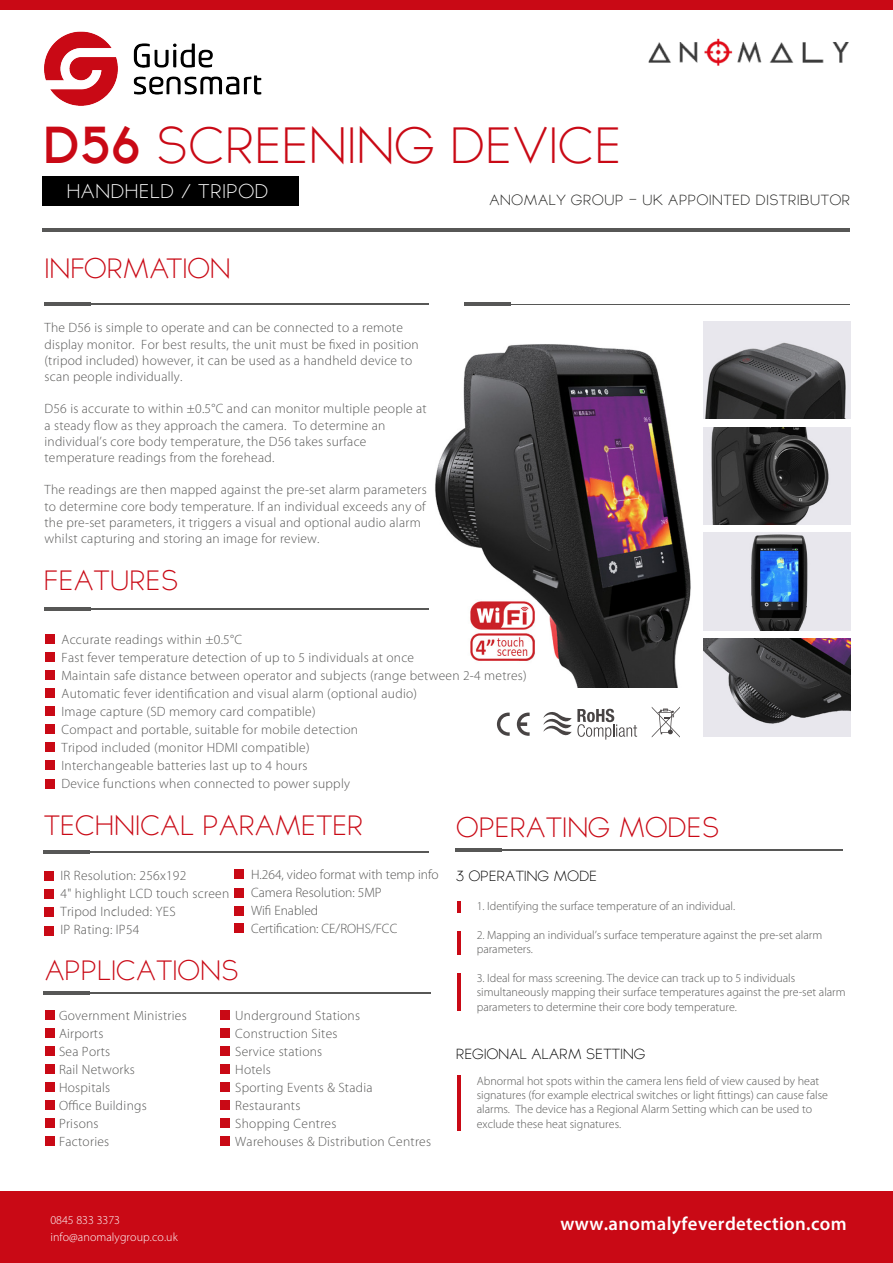
<style>
.page{position:relative;width:893px;height:1263px;background:#fff}
.page>*{position:absolute;margin:0;border:0;box-sizing:border-box;transform-origin:0 0}
.t1{font:300 46.5px "TYPOGRAPHPRO";letter-spacing:-.03em;color:#c90915}
.t2{font:300 25.5px "TYPOGRAPHPRO";letter-spacing:-.03em;color:#c90915}
.t3{font:600 18.9px "Myriad Pro";letter-spacing:.02em;color:#fff}
.t4{font:300 18px "TYPOGRAPHPRO";color:#fff}
.t5{font:300 13.65px/18px "Myriad Pro";color:#575756}
.t6{font:300 13.65px/18px "Myriad Pro";letter-spacing:.02em;color:#575756}
.t7{font:300 13.5px/18px "Myriad Pro";letter-spacing:.02em;color:#575756}
.t8{font:300 13.35px "TYPOGRAPHPRO";color:#1d1d1b}
.t9{font:300 13.35px "TYPOGRAPHPRO";letter-spacing:-.03em;color:#000}
.t10{font:300 12px/14.4px "Myriad Pro";color:#575756}
.t11{font:300 12px/17.4px "Myriad Pro";letter-spacing:.01em;color:#fff}
.s1{font-weight:600}
</style>
<div class="page">
<img style="left:425px;top:344px;width:266px;height:343px">
<hr style="left:42px;top:229px;width:807px;height:3px;background:#575756">
<hr style="left:44px;top:303px;width:46px;height:3px;background:#575756">
<hr style="left:465px;top:303px;width:46px;height:3px;background:#575756">
<hr style="left:44px;top:304px;width:385px;height:1px;background:#575756">
<hr style="left:465px;top:304px;width:384px;height:1px;background:#575756">
<div style="left:42px;top:176px;width:257px;height:29px;background:#000"></div>
<div style="left:45px;top:634px;width:9px;height:10px;background:#c90915"></div>
<div style="left:45px;top:652px;width:9px;height:10px;background:#c90915"></div>
<div style="left:45px;top:670px;width:9px;height:10px;background:#c90915"></div>
<div style="left:45px;top:688px;width:9px;height:10px;background:#c90915"></div>
<div style="left:45px;top:706px;width:9px;height:10px;background:#c90915"></div>
<div style="left:45px;top:724px;width:9px;height:10px;background:#c90915"></div>
<div style="left:45px;top:742px;width:9px;height:10px;background:#c90915"></div>
<div style="left:45px;top:760px;width:9px;height:10px;background:#c90915"></div>
<div style="left:45px;top:779px;width:9px;height:9px;background:#c90915"></div>
<hr style="left:44px;top:607px;width:46px;height:3px;background:#575756">
<hr style="left:44px;top:608px;width:385px;height:1px;background:#575756">
<div style="left:44px;top:871px;width:9px;height:9px;background:#c90915"></div>
<div style="left:44px;top:889px;width:9px;height:9px;background:#c90915"></div>
<div style="left:44px;top:907px;width:9px;height:9px;background:#c90915"></div>
<div style="left:234px;top:870px;width:10px;height:9px;background:#c90915"></div>
<div style="left:234px;top:888px;width:10px;height:9px;background:#c90915"></div>
<div style="left:234px;top:906px;width:10px;height:9px;background:#c90915"></div>
<div style="left:44px;top:926px;width:9px;height:9px;background:#c90915"></div>
<div style="left:234px;top:923px;width:10px;height:10px;background:#c90915"></div>
<hr style="left:44px;top:851px;width:46px;height:3px;background:#575756">
<hr style="left:44px;top:851px;width:385px;height:2px;background:#575756">
<div style="left:45px;top:1010px;width:9px;height:10px;background:#c90915"></div>
<div style="left:45px;top:1028px;width:9px;height:10px;background:#c90915"></div>
<div style="left:45px;top:1046px;width:9px;height:10px;background:#c90915"></div>
<div style="left:45px;top:1064px;width:9px;height:10px;background:#c90915"></div>
<div style="left:45px;top:1082px;width:9px;height:10px;background:#c90915"></div>
<div style="left:45px;top:1100px;width:9px;height:10px;background:#c90915"></div>
<div style="left:45px;top:1118px;width:9px;height:10px;background:#c90915"></div>
<div style="left:45px;top:1136px;width:9px;height:10px;background:#c90915"></div>
<div style="left:220px;top:1010px;width:10px;height:10px;background:#c90915"></div>
<div style="left:220px;top:1028px;width:10px;height:10px;background:#c90915"></div>
<div style="left:220px;top:1046px;width:10px;height:10px;background:#c90915"></div>
<div style="left:220px;top:1064px;width:10px;height:10px;background:#c90915"></div>
<div style="left:220px;top:1082px;width:10px;height:9px;background:#c90915"></div>
<div style="left:220px;top:1100px;width:10px;height:9px;background:#c90915"></div>
<div style="left:220px;top:1118px;width:10px;height:9px;background:#c90915"></div>
<div style="left:220px;top:1137px;width:10px;height:9px;background:#c90915"></div>
<hr style="left:44px;top:992px;width:387px;height:1px;background:#575756">
<hr style="left:44px;top:991px;width:46px;height:3px;background:#575756">
<div style="left:0;top:0;width:893px;height:9px;background:#c90915"></div>
<div style="left:0;top:1191px;width:893px;height:72px;background:#c90915"></div>
<hr style="left:457px;top:901px;width:4px;height:12px;background:#c90915">
<hr style="left:457px;top:930px;width:4px;height:24px;background:#c90915">
<hr style="left:457px;top:973px;width:4px;height:38px;background:#c90915">
<hr style="left:457px;top:1076px;width:4px;height:55px;background:#c90915">
<svg style="left:543px;top:709px;width:94px;height:31px"></svg>
<svg style="left:652px;top:707px;width:28px;height:30px"></svg>
<svg style="left:497px;top:712px;width:13px;height:24px"></svg>
<svg style="left:517px;top:712px;width:13px;height:24px"></svg>
<img style="left:44px;top:31px;width:218px;height:75px">
<hr style="left:455px;top:850px;width:387px;height:1px;background:#575756">
<hr style="left:455px;top:849px;width:46px;height:3px;background:#575756">
<img style="left:704px;top:321px;width:146px;height:98px">
<img style="left:704px;top:639px;width:146px;height:97px">
<img style="left:704px;top:427px;width:146px;height:98px">
<img style="left:704px;top:533px;width:146px;height:97px">
<img style="left:648px;top:38px;width:201px;height:28px">
<h1 class="t1" style="left:43px;top:116px;width:581px"><span class="s1">D56</span> SCREENING DEVICE</h1>
<h3 class="t4" style="left:66px;top:180px;width:204px">HANDHELD / TRIPOD</h3>
<h2 class="t2" style="left:44px;top:253px;width:189px">INFORMATION</h2>
<p class="t7" style="left:44px;top:320px;width:376px;line-height:16.2px">The D56 is simple to operate and can be connected to a remote display monitor. For best results, the unit must be fixed in position (tripod included) however, it can be used as a handheld device to scan people individually.</p>
<p class="t7" style="left:44px;top:401px;width:384px;line-height:16.2px">D56 is accurate to within ±0.5°C and can monitor multiple people at a steady flow as they approach the camera. To determine an individual’s core body temperature, the D56 takes surface temperature readings from the forehead.</p>
<p class="t7" style="left:44px;top:482px;width:384px;line-height:16.2px">The readings are then mapped against the pre-set alarm parameters to determine core body temperature. If an individual exceeds any of the pre-set parameters, it triggers a visual and optional audio alarm whilst capturing and storing an image for review.</p>
<h2 class="t2" style="left:44px;top:565px;width:137px">FEATURES</h2>
<p class="t8" style="left:489px;top:192px;width:363px">ANOMALY GROUP - UK APPOINTED DISTRIBUTOR</p>
<p class="t7" style="left:62px;top:630px;width:467px">Accurate readings within ±0.5°C<br>Fast fever temperature detection of up to 5 individuals at once<br>Maintain safe distance between operator and subjects (range between 2-4 metres)<br>Automatic fever identification and visual alarm (optional audio)<br>Image capture (SD memory card compatible)<br>Compact and portable, suitable for mobile detection<br>Tripod included (monitor HDMI compatible)<br>Interchangeable batteries last up to 4 hours<br>Device functions when connected to power supply</p>
<h2 class="t2" style="left:43px;top:809px;width:322px">TECHNICAL PARAMETER</h2>
<p class="t6" style="left:60px;top:867px;width:170px">IR Resolution: 256x192<br>4" highlight LCD touch screen<br>Tripod Included: YES<br>IP Rating: IP54</p>
<p class="t5" style="left:113px;top:903px;width:4px">:</p>
<p class="t5" style="left:251px;top:866px;width:189px">H.264, video format with temp info<br>Camera Resolution: 5MP<br>Wifi Enabled<br>Certification: CE/ROHS/FCC</p>
<h2 class="t2" style="left:44px;top:954px;width:197px">APPLICATIONS</h2>
<p class="t7" style="left:59px;top:1006px;width:129px">Government Ministries<br>Airports<br>Sea Ports<br>Rail Networks<br>Hospitals<br>Office Buildings<br>Prisons<br>Factories</p>
<p class="t7" style="left:235px;top:1006px;width:197px">Underground Stations<br>Construction Sites<br>Service stations<br>Hotels<br>Sporting Events &amp; Stadia<br>Restaurants<br>Shopping Centres<br>Warehouses &amp; Distribution Centres</p>
<h2 class="t2" style="left:456px;top:811px;width:266px">OPERATING MODES</h2>
<p class="t9" style="left:456px;top:867px;width:143px">3 OPERATING MODE</p>
<p class="t10" style="left:477px;top:899px;width:260px">1. Identifying the surface temperature of an individual.</p>
<p class="t10" style="left:477px;top:927px;width:347px">2. Mapping an individual’s surface temperature against the pre-set alarm parameters.</p>
<p class="t10" style="left:477px;top:971px;width:370px">3. Ideal for mass screening. The device can track up to 5 individuals simultaneously mapping their surface temperatures against the pre-set alarm parameters to determine their core body temperature.</p>
<p class="t9" style="left:456px;top:1045px;width:191px">REGIONAL ALARM SETTING</p>
<p class="t10" style="left:477px;top:1073px;width:353px">Abnormal hot spots within the camera lens field of view caused by heat signatures (for example electrical switches or light fittings) can cause false alarms. The device has a Regional Alarm Setting which can be used to exclude these heat signatures.</p>
<p class="t11" style="left:50px;top:1211px;width:129px">0845 833 3373 info@anomalygroup.co.uk</p>
<h3 class="t3" style="left:561px;top:1211px;width:288px">www.anomalyfeverdetection.com</h3>
</div>
